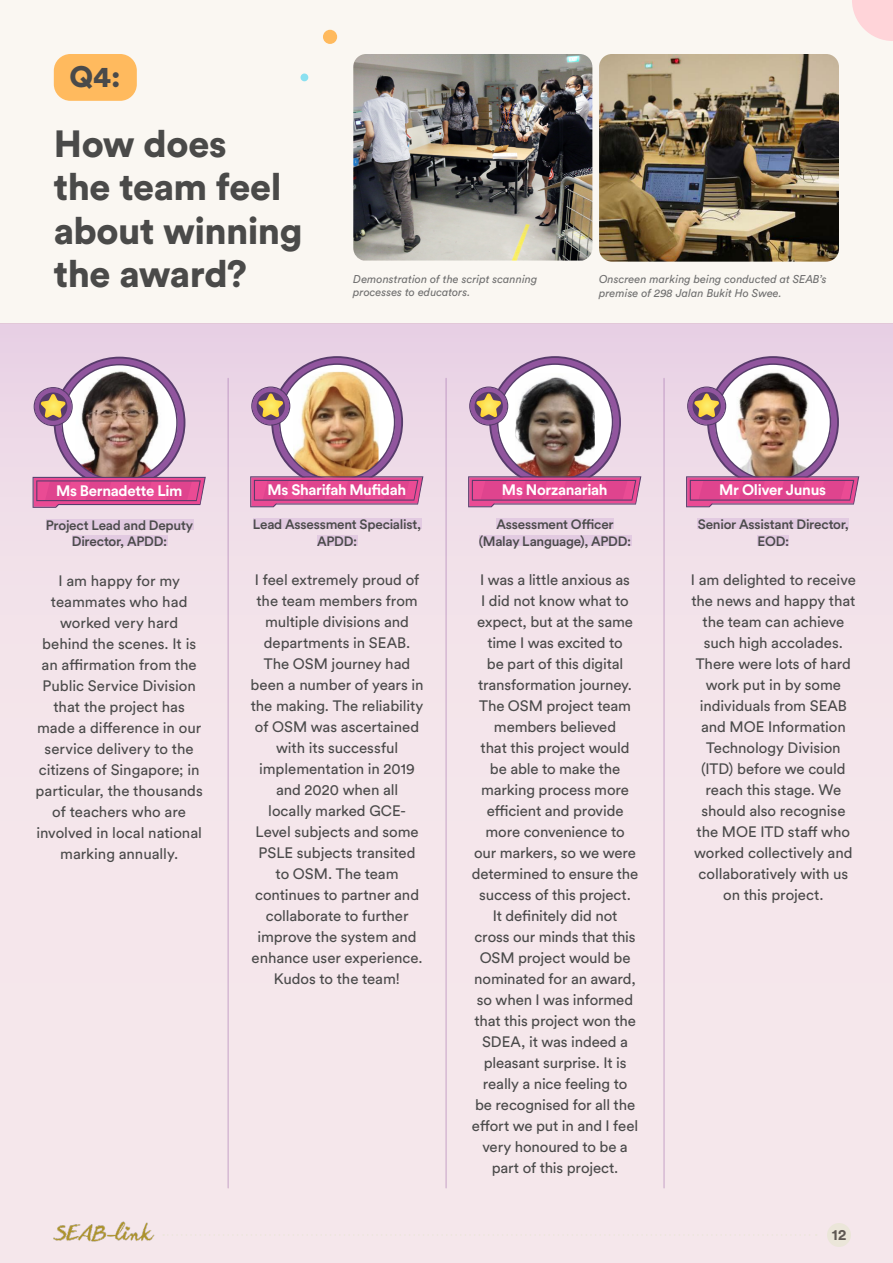
<style>
.page{position:relative;width:893px;height:1263px;background:#fff}
.page>*{position:absolute;margin:0;border:0;box-sizing:border-box;transform-origin:0 0}
.t1{font:900 37.5px/43.5px "Circular Std";letter-spacing:-.015em;color:#4a4a49}
.t2{font:900 29.4px "Circular Std";color:#4a4a4a}
.t3{font:700 15.15px "Circular Std";color:#5d5752}
.t4{font:15px/21px "Circular Std";letter-spacing:-.005em;color:#4a4a4a;text-align:center}
.t5{font:700 15px "Circular Std";letter-spacing:-.02em;color:#fff}
.t6{font:500 13.5px "Circular Std";letter-spacing:-.015em;color:#4a4a4a}
.t7{font:italic 11.25px/13.5px "Circular Std";color:#717171}
</style>
<div class="page">
<div style="left:0;top:0;width:893px;height:323px;background:#faf7f2"></div>
<svg style="left:852px;top:0;width:41px;height:41px"></svg>
<div style="left:323px;top:30px;width:14px;height:14px;background:#ffba5e;border-radius:50%"></div>
<div style="left:300px;top:74px;width:8px;height:7px;background:#8ae0f0;border-radius:50%"></div>
<div style="left:0;top:323px;width:893px;height:940px;background:linear-gradient(to bottom,#edd9e7,#f8eced)"></div>
<div style="left:827px;top:1223px;width:24px;height:24px;background:#ebe6d9;border-radius:50%"></div>
<img style="left:53px;top:1222px;width:103px;height:21px">
<svg style="left:163px;top:1234px;width:654px;height:2px"></svg>
<img style="left:599px;top:54px;width:240px;height:208px">
<div style="left:54px;top:54px;width:83px;height:47px;background:#ffba5e;border-radius:17px"></div>
<div style="left:317px;top:535px;width:40px;height:11px;background:#e2cae1"></div>
<div style="left:253px;top:518px;width:168px;height:11px;background:#e2cae1"></div>
<svg style="left:271px;top:356px;width:132px;height:132px"></svg>
<svg style="left:276px;top:361px;width:122px;height:122px"></svg>
<img style="left:293px;top:372px;width:86px;height:104px">
<div style="left:273px;top:358px;width:128px;height:128px;border:6px solid #91559e;border-radius:50%"></div>
<svg style="left:250px;top:476px;width:173px;height:31px;background:#d05594"></svg>
<svg style="left:251px;top:386px;width:39px;height:40px;background:#aa868d"></svg>
<div style="left:72px;top:535px;width:95px;height:11px;background:#e2cae1"></div>
<div style="left:46px;top:519px;width:147px;height:11px;background:#e2cae1"></div>
<svg style="left:58px;top:361px;width:123px;height:123px"></svg>
<img style="left:66px;top:364px;width:101px;height:113px">
<div style="left:55px;top:358px;width:129px;height:129px;border:6px solid #91559e;border-radius:50%"></div>
<svg style="left:33px;top:477px;width:173px;height:31px;background:#d15594"></svg>
<svg style="left:34px;top:387px;width:39px;height:39px;background:#a9858b"></svg>
<div style="left:479px;top:535px;width:152px;height:11px;background:#e2cae1"></div>
<div style="left:496px;top:518px;width:118px;height:11px;background:#e2cae1"></div>
<svg style="left:489px;top:356px;width:132px;height:132px"></svg>
<svg style="left:494px;top:361px;width:122px;height:122px"></svg>
<img style="left:515px;top:369px;width:80px;height:107px">
<div style="left:491px;top:358px;width:128px;height:128px;border:6px solid #91559e;border-radius:50%"></div>
<svg style="left:468px;top:476px;width:173px;height:31px;background:#d05493"></svg>
<svg style="left:469px;top:386px;width:39px;height:40px;background:#aa868d"></svg>
<div style="left:757px;top:535px;width:32px;height:11px;background:#e2cae1"></div>
<div style="left:698px;top:518px;width:151px;height:11px;background:#e2cae1"></div>
<svg style="left:707px;top:356px;width:132px;height:132px"></svg>
<svg style="left:712px;top:361px;width:122px;height:122px"></svg>
<img style="left:725px;top:364px;width:89px;height:112px">
<div style="left:709px;top:358px;width:128px;height:128px;border:6px solid #91559e;border-radius:50%"></div>
<svg style="left:686px;top:476px;width:173px;height:31px;background:#d05593"></svg>
<svg style="left:687px;top:386px;width:39px;height:40px;background:#aa868d"></svg>
<hr style="left:227px;top:378px;width:2px;height:810px;background:#91559e">
<hr style="left:445px;top:378px;width:2px;height:810px;background:#91559e">
<hr style="left:663px;top:378px;width:2px;height:810px;background:#91559e">
<img style="left:353px;top:54px;width:239px;height:207px">
<h2 class="t2" style="left:69px;top:57px;width:52px">Q4:</h2>
<h1 class="t1" style="left:54px;top:121px;width:250px">How does<br>the team feel about winning the award?</h1>
<p class="t7" style="left:353px;top:272px;width:186px">Demonstration of the script scanning processes to educators.</p>
<p class="t7" style="left:599px;top:273px;width:229px">Onscreen marking being conducted at SEAB’s premise of 298 Jalan Bukit Ho Swee.</p>
<p class="t5" style="left:56px;top:481px;width:128px">Ms Bernadette Lim</p>
<p class="t5" style="left:267px;top:480px;width:140px">Ms Sharifah Mufidah</p>
<p class="t5" style="left:502px;top:480px;width:107px">Ms Norzanariah</p>
<p class="t5" style="left:719px;top:480px;width:108px">Mr Oliver Junus</p>
<p class="t6" style="left:46px;top:517px;width:149px">Project Lead and Deputy</p>
<p class="t6" style="left:253px;top:516px;width:170px">Lead Assessment Specialist,</p>
<p class="t6" style="left:496px;top:516px;width:119px">Assessment Officer</p>
<p class="t6" style="left:698px;top:516px;width:153px">Senior Assistant Director,</p>
<p class="t6" style="left:72px;top:533px;width:97px">Director, APDD:</p>
<p class="t6" style="left:317px;top:533px;width:42px">APDD:</p>
<p class="t6" style="left:479px;top:533px;width:154px">(Malay Language), APDD:</p>
<p class="t6" style="left:757px;top:533px;width:33px">EOD:</p>
<p class="t4" style="left:36px;top:570px;width:169px">I am happy for my teammates who had worked very hard behind the scenes. It is an affirmation from the<br>Public Service Division that the project has made a difference in our service delivery to the citizens of Singapore; in particular, the thousands of teachers who are involved in local national marking annually.</p>
<p class="t4" style="left:251px;top:569px;width:174px">I feel extremely proud of the team members from multiple divisions and departments in SEAB.<br>The OSM journey had been a number of years in the making. The reliability of OSM was ascertained with its successful implementation in 2019 and 2020 when all<br>locally marked GCE-<br>Level subjects and some<br>PSLE subjects transited to OSM. The team continues to partner and collaborate to further improve the system and enhance user experience.<br>Kudos to the team!</p>
<p class="t4" style="left:472px;top:569px;width:168px">I was a little anxious as<br>I did not know what to expect, but at the same time I was excited to<br>be part of this digital transformation journey.<br>The OSM project team members believed<br>that this project would be able to make the marking process more efficient and provide more convenience to<br>our markers, so we were determined to ensure the success of this project.<br>It definitely did not<br>cross our minds that this<br>OSM project would be nominated for an award, so when I was informed that this project won the<br>SDEA, it was indeed a pleasant surprise. It is really a nice feeling to<br>be recognised for all the effort we put in and I feel very honoured to be a part of this project.</p>
<p class="t4" style="left:691px;top:569px;width:166px">I am delighted to receive the news and happy that the team can achieve such high accolades.<br>There were lots of hard work put in by some individuals from SEAB and MOE Information<br>Technology Division (ITD) before we could reach this stage. We should also recognise the MOE ITD staff who worked collectively and collaboratively with us on this project.</p>
<p class="t3" style="left:832px;top:1225px;width:16px">12</p>
</div>
